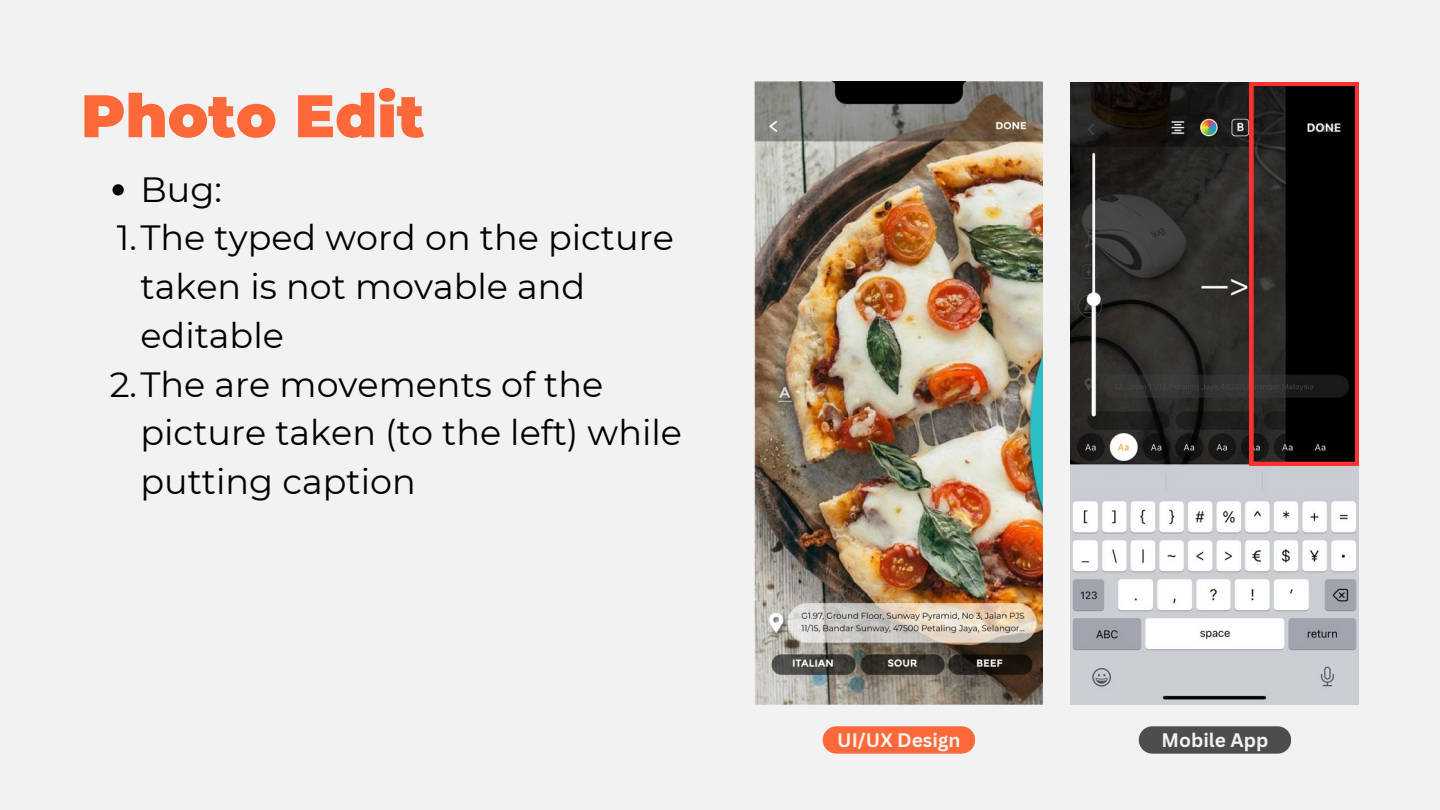
<style>
.page{position:relative;width:1440px;height:810px;background:#f2f2f2}
.page>*{position:absolute;margin:0;border:0;box-sizing:border-box;transform-origin:0 0}
.t1{font:900 60px "Montserrat";color:#ff6839}
.t2{font:35px/48.8px "Montserrat";color:#000}
.t3{font:700 19.1px "Canva Sans";color:#f2f2f2}
</style>
<div class="page">
<svg style="left:823px;top:726px;width:152px;height:28px;background:#fe7043"></svg>
<svg style="left:1139px;top:726px;width:152px;height:28px;background:#565657"></svg>
<img style="left:755px;top:81px;width:288px;height:623px">
<img style="left:1071px;top:82px;width:287px;height:622px">
<svg style="left:112px;top:184px;width:12px;height:12px"></svg>
<svg style="left:1250px;top:82px;width:109px;height:383px;background:#251211"></svg>
<p class="t1" style="left:81px;top:79px;width:345px">Photo Edit</p>
<p class="t2" style="left:140px;top:165px;width:83px">Bug:</p>
<p class="t2" style="left:140px;top:213px;width:535px;text-indent:-24px">1.The typed word on the picture taken is not movable and editable</p>
<p class="t2" style="left:140px;top:360px;width:543px;text-indent:-31px">2.The are movements of the picture taken (to the left) while putting caption</p>
<p class="t3" style="left:837px;top:726px;width:125px">UI/UX Design</p>
<p class="t3" style="left:1162px;top:726px;width:108px">Mobile App</p>
</div>
